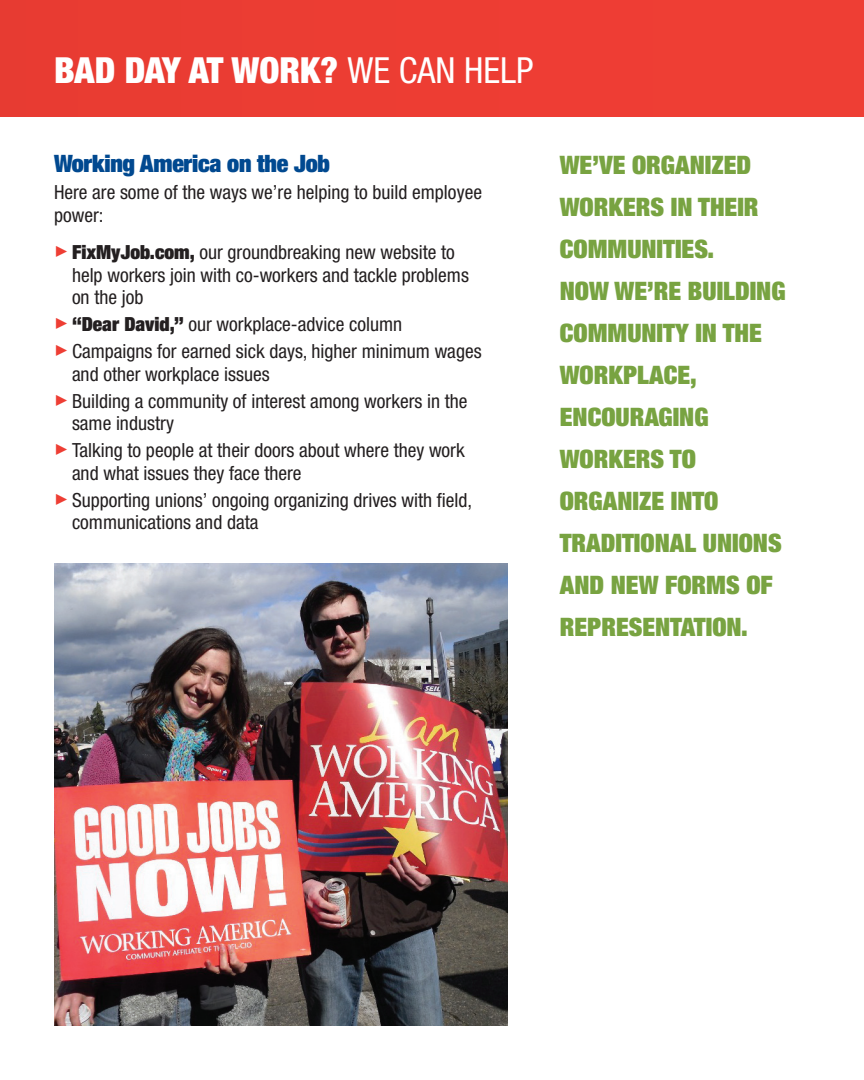
<style>
.page{position:relative;width:864px;height:1080px;background:#fff}
.page>*{position:absolute;margin:0;border:0;box-sizing:border-box;transform-origin:0 0}
.head{font:900 condensed 36px "Helvetica Neue";color:#fff}
.text{font:900 expanded 25.5px/42px "Helvetica Neue";color:#78a341}
.Text{font:900 expanded 24px "Helvetica Neue";letter-spacing:-.01em;color:#014990}
.pullout{font:condensed 19.5px/22.5px "Helvetica Neue";color:#231f20}
.Text-2{font:condensed 19.5px/22.5px "Helvetica Neue";color:#231f20}
.s1{font-weight:400}
.s2{font-family:"Dingbests";font-stretch:normal;font-size:22.5px;color:#ee3e34}
.s3{font-weight:900;font-stretch:expanded}
</style>
<div class="page">
<div style="left:0;top:0;width:864px;height:117px;background:#ed3d33"></div>
<img style="left:54px;top:564px;width:454px;height:462px">
<p class="head" style="left:54px;top:48px;width:481px">BAD DAY AT WORK? <span class="s1">WE CAN HELP</span></p>
<p class="Text" style="left:54px;top:148px;width:278px">Working America on the Job</p>
<p class="Text-2" style="left:54px;top:181px;width:430px">Here are some of the ways we’re helping to build employee power:</p>
<p class="pullout" style="left:72px;top:241px;width:398px;text-indent:-18px"><span class="s2">&gt;</span><span class="s3">FixMyJob.com,</span> our groundbreaking new website to help workers join with co-workers and tackle problems on the job</p>
<p class="pullout" style="left:54px;top:313px;width:350px"><span class="s2">&gt;</span><span class="s3">“Dear David,”</span> our workplace-advice column</p>
<p class="pullout" style="left:72px;top:340px;width:411px;text-indent:-18px"><span class="s2">&gt;</span>Campaigns for earned sick days, higher minimum wages and other workplace issues</p>
<p class="pullout" style="left:72px;top:390px;width:397px;text-indent:-18px"><span class="s2">&gt;</span>Building a community of interest among workers in the same industry</p>
<p class="pullout" style="left:72px;top:439px;width:394px;text-indent:-18px"><span class="s2">&gt;</span>Talking to people at their doors about where they work and what issues they face there</p>
<p class="pullout" style="left:72px;top:489px;width:402px;text-indent:-18px"><span class="s2">&gt;</span>Supporting unions’ ongoing organizing drives with field, communications and data</p>
<p class="text" style="left:560px;top:143px;width:227px">WE’VE ORGANIZED<br>WORKERS IN THEIR<br>COMMUNITIES.<br>NOW WE’RE BUILDING<br>COMMUNITY IN THE<br>WORKPLACE,<br>ENCOURAGING<br>WORKERS TO<br>ORGANIZE INTO<br>TRADITIONAL UNIONS<br>AND NEW FORMS OF<br>REPRESENTATION.</p>
</div>
